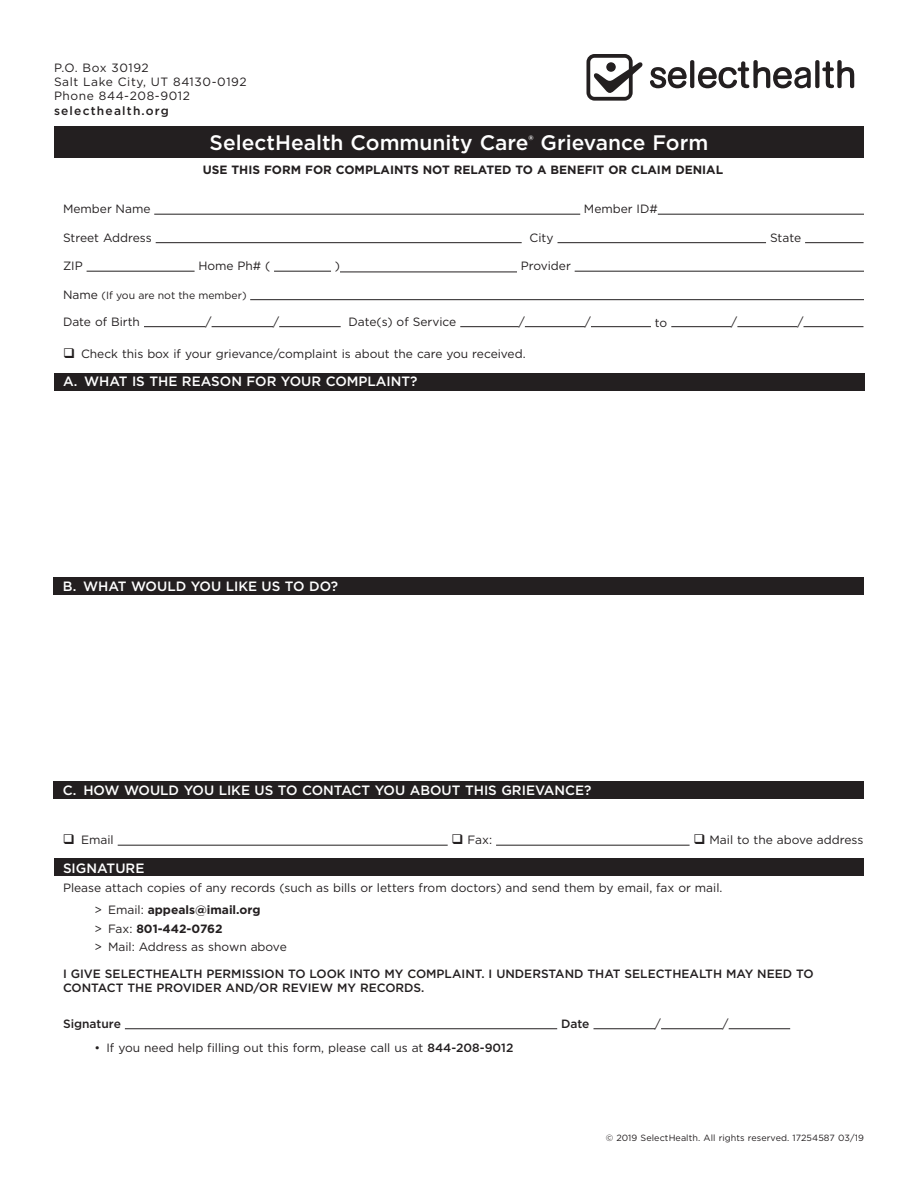
<style>
.page{position:relative;width:918px;height:1188px;background:#fff}
.page>*{position:absolute;margin:0;border:0;box-sizing:border-box;transform-origin:0 0}
.t1{font:500 21px "Gotham";color:#fff}
.t2{font:500 13.5px "Gotham";color:#fff}
.t3{font:12px/21.1px "Gotham";color:#231f20}
.t4{font:500 12px/14.4px "Gotham";color:#231f20}
.t5{font:12px/14.4px "Gotham";letter-spacing:.05em;color:#231f20}
.t6{font:700 12px "Gotham";color:#231f20}
.t7{font:12px "Gotham";letter-spacing:.045em;color:#231f20}
.t8{font:10.5px "Gotham";color:#231f20}
.t9{font:9px "Gotham";letter-spacing:.01em;color:#231f20}
.s1{font-weight:500}
.s2{font-size:12px}
.s3{font-weight:700}
</style>
<div class="page">
<hr style="left:154px;top:214px;width:426px;height:1px;background:#231f20">
<hr style="left:658px;top:214px;width:206px;height:1px;background:#231f20">
<hr style="left:156px;top:242px;width:366px;height:1px;background:#231f20">
<hr style="left:558px;top:242px;width:208px;height:1px;background:#231f20">
<hr style="left:805px;top:242px;width:59px;height:1px;background:#231f20">
<hr style="left:87px;top:271px;width:108px;height:1px;background:#231f20">
<hr style="left:274px;top:271px;width:57px;height:1px;background:#231f20">
<hr style="left:340px;top:272px;width:177px;height:1px;background:#231f20">
<hr style="left:575px;top:271px;width:289px;height:1px;background:#231f20">
<hr style="left:250px;top:299px;width:614px;height:1px;background:#231f20">
<hr style="left:144px;top:326px;width:62px;height:1px;background:#231f20">
<hr style="left:212px;top:326px;width:61px;height:1px;background:#231f20">
<hr style="left:279px;top:326px;width:62px;height:1px;background:#231f20">
<hr style="left:460px;top:326px;width:59px;height:1px;background:#231f20">
<hr style="left:525px;top:326px;width:60px;height:1px;background:#231f20">
<hr style="left:591px;top:326px;width:60px;height:1px;background:#231f20">
<hr style="left:671px;top:326px;width:60px;height:1px;background:#231f20">
<hr style="left:737px;top:326px;width:60px;height:1px;background:#231f20">
<hr style="left:804px;top:326px;width:60px;height:1px;background:#231f20">
<hr style="left:125px;top:1028px;width:432px;height:1px;background:#231f20">
<hr style="left:593px;top:1028px;width:62px;height:1px;background:#231f20">
<hr style="left:661px;top:1028px;width:62px;height:1px;background:#231f20">
<hr style="left:729px;top:1028px;width:61px;height:1px;background:#231f20">
<hr style="left:118px;top:845px;width:330px;height:1px;background:#231f20">
<hr style="left:496px;top:845px;width:194px;height:1px;background:#231f20">
<svg style="left:586px;top:54px;width:57px;height:47px"></svg>
<svg style="left:690px;top:60px;width:4px;height:28px"></svg>
<svg style="left:815px;top:60px;width:4px;height:28px"></svg>
<svg style="left:822px;top:60px;width:32px;height:28px"></svg>
<svg style="left:650px;top:67px;width:37px;height:21px"></svg>
<svg style="left:698px;top:60px;width:113px;height:28px"></svg>
<div style="left:54px;top:126px;width:810px;height:32px;background:#231f20"></div>
<div style="left:54px;top:373px;width:810px;height:18px;background:#231f20"></div>
<div style="left:54px;top:577px;width:810px;height:18px;background:#231f20"></div>
<div style="left:54px;top:781px;width:810px;height:18px;background:#231f20"></div>
<div style="left:54px;top:858px;width:810px;height:18px;background:#231f20"></div>
<p class="t7" style="left:54px;top:60px;width:96px">P.O. Box 30192</p>
<p class="t5" style="left:54px;top:74px;width:194px">Salt Lake City, UT 84130-0192<br>Phone 844-208-9012 <span class="s1">selecthealth.org</span></p>
<p class="t1" style="left:210px;top:129px;width:500px">SelectHealth Community Care<sup>®</sup> Grievance Form</p>
<p class="t6" style="left:203px;top:162px;width:522px">USE THIS FORM FOR COMPLAINTS NOT RELATED TO A BENEFIT OR CLAIM DENIAL</p>
<p class="t3" style="left:63px;top:198px;width:89px">Member Name</p>
<p class="t3" style="left:63px;top:226px;width:90px">Street Address</p>
<p class="t3" style="left:530px;top:226px;width:25px">City</p>
<p class="t3" style="left:63px;top:255px;width:21px">ZIP</p>
<p class="t3" style="left:198px;top:255px;width:73px">Home Ph# (</p>
<p class="t3" style="left:335px;top:255px;width:7px">)</p>
<p class="t3" style="left:521px;top:255px;width:52px">Provider</p>
<p class="t8" style="left:63px;top:288px;width:185px"><span class="s2">Name</span> (If you are not the member)</p>
<p class="t3" style="left:63px;top:310px;width:79px">Date of Birth</p>
<p class="t3" style="left:206px;top:310px;width:8px">/</p>
<p class="t3" style="left:273px;top:310px;width:8px">/</p>
<p class="t3" style="left:349px;top:310px;width:109px">Date(s) of Service</p>
<p class="t3" style="left:519px;top:310px;width:8px">/</p>
<p class="t3" style="left:63px;top:343px;width:464px">❑ Check this box if your grievance/complaint is about the care you received.</p>
<p class="t2" style="left:63px;top:372px;width:356px">A. WHAT IS THE REASON FOR YOUR COMPLAINT?</p>
<p class="t3" style="left:584px;top:198px;width:75px">Member ID#</p>
<p class="t3" style="left:585px;top:310px;width:8px">/</p>
<p class="t3" style="left:655px;top:312px;width:14px">to</p>
<p class="t3" style="left:731px;top:310px;width:8px">/</p>
<p class="t3" style="left:770px;top:226px;width:33px">State</p>
<p class="t3" style="left:797px;top:310px;width:8px">/</p>
<p class="t2" style="left:63px;top:577px;width:277px">B. WHAT WOULD YOU LIKE US TO DO?</p>
<p class="t2" style="left:63px;top:781px;width:530px">C. HOW WOULD YOU LIKE US TO CONTACT YOU ABOUT THIS GRIEVANCE?</p>
<p class="t3" style="left:63px;top:829px;width:52px">❑ Email</p>
<p class="t3" style="left:452px;top:829px;width:42px">❑ Fax:</p>
<p class="t3" style="left:694px;top:829px;width:171px">❑ Mail to the above address</p>
<p class="t2" style="left:63px;top:859px;width:83px">SIGNATURE</p>
<p class="t3" style="left:94px;top:877px;width:630px;text-indent:-32px">Please attach copies of any records (such as bills or letters from doctors) and send them by email, fax or mail. &gt; Email: <span class="s3">appeals@imail.org</span></p>
<p class="t3" style="left:94px;top:919px;width:194px;line-height:18.9px">&gt; Fax: <span class="s3">801-442-0762<br></span>&gt; Mail: Address as shown above</p>
<p class="t4" style="left:63px;top:966px;width:752px">I GIVE SELECTHEALTH PERMISSION TO LOOK INTO MY COMPLAINT. I UNDERSTAND THAT SELECTHEALTH MAY NEED TO<br>CONTACT THE PROVIDER AND/OR REVIEW MY RECORDS.</p>
<p class="t4" style="left:63px;top:1016px;width:59px">Signature</p>
<p class="t4" style="left:561px;top:1016px;width:30px">Date</p>
<p class="t3" style="left:655px;top:1013px;width:8px">/</p>
<p class="t3" style="left:723px;top:1013px;width:8px">/</p>
<p class="t3" style="left:94px;top:1037px;width:420px">• If you need help filling out this form, please call us at <span class="s1">844-208-9012</span></p>
<p class="t9" style="left:606px;top:1132px;width:260px">© 2019 SelectHealth. All rights reserved. 17254587 03/19</p>
</div>
